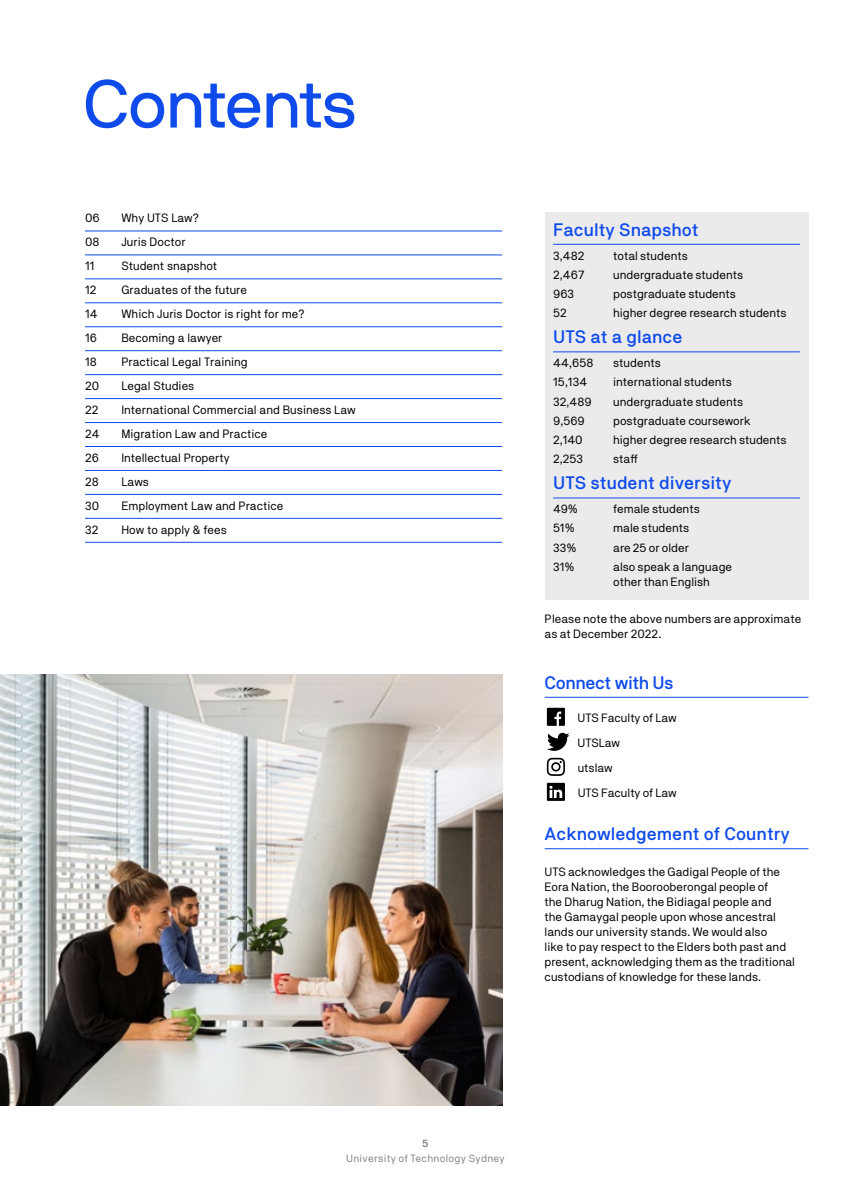
<style>
.page{position:relative;width:851px;height:1191px;background:#fff}
.page>*{position:absolute;margin:0;border:0;box-sizing:border-box;transform-origin:0 0}
.t1{font:67.5px "NB International Pro";letter-spacing:-.015em;color:#0f4beb}
.t2{font:500 18px "NB Akademie";color:#0f4beb}
.t3{font:500 18px "NB Akademie";letter-spacing:-.025em;color:#0f4beb}
.t4{font:12px/15px "NB Akademie";color:#000}
.t5{font:10.5px "NB Akademie";letter-spacing:.03em;color:#848484}
.t6{font:600 10.5px "NB Akademie";color:#848484}
</style>
<div class="page">
<img style="left:0;top:674px;width:502px;height:432px">
<hr style="left:85px;top:231px;width:417px;height:1px;background:#0f4beb">
<hr style="left:85px;top:255px;width:417px;height:1px;background:#0f4beb">
<hr style="left:85px;top:279px;width:417px;height:1px;background:#0f4beb">
<hr style="left:85px;top:302px;width:417px;height:1px;background:#0f4beb">
<hr style="left:85px;top:326px;width:417px;height:1px;background:#0f4beb">
<hr style="left:85px;top:350px;width:417px;height:1px;background:#0f4beb">
<hr style="left:85px;top:374px;width:417px;height:1px;background:#0f4beb">
<hr style="left:85px;top:398px;width:417px;height:1px;background:#0f4beb">
<hr style="left:85px;top:422px;width:417px;height:1px;background:#0f4beb">
<hr style="left:85px;top:446px;width:417px;height:1px;background:#0f4beb">
<hr style="left:85px;top:470px;width:417px;height:1px;background:#0f4beb">
<hr style="left:85px;top:494px;width:417px;height:1px;background:#0f4beb">
<hr style="left:85px;top:518px;width:417px;height:1px;background:#0f4beb">
<hr style="left:85px;top:542px;width:417px;height:1px;background:#0f4beb">
<div style="left:544px;top:213px;width:264px;height:387px;background:#ebebeb"></div>
<hr style="left:553px;top:244px;width:246px;height:1px;background:#0f4beb">
<hr style="left:553px;top:351px;width:246px;height:1px;background:#0f4beb">
<hr style="left:553px;top:498px;width:246px;height:1px;background:#0f4beb">
<hr style="left:544px;top:697px;width:264px;height:1px;background:#0f4beb">
<hr style="left:544px;top:848px;width:264px;height:1px;background:#0f4beb">
<svg style="left:546px;top:708px;width:19px;height:18px"></svg>
<svg style="left:547px;top:733px;width:22px;height:18px"></svg>
<svg style="left:546px;top:758px;width:19px;height:18px"></svg>
<svg style="left:546px;top:783px;width:19px;height:18px"></svg>
<h1 class="t1" style="left:83px;top:65px;width:275px">Contents</h1>
<p class="t4" style="left:85px;top:210px;width:16px">06</p>
<p class="t4" style="left:121px;top:210px;width:79px">Why UTS Law?</p>
<p class="t4" style="left:85px;top:234px;width:16px">08</p>
<p class="t4" style="left:121px;top:234px;width:66px">Juris Doctor</p>
<p class="t4" style="left:85px;top:258px;width:11px">11</p>
<p class="t4" style="left:121px;top:258px;width:97px">Student snapshot</p>
<p class="t4" style="left:85px;top:282px;width:13px">12</p>
<p class="t4" style="left:121px;top:282px;width:127px">Graduates of the future</p>
<p class="t4" style="left:85px;top:306px;width:14px">14</p>
<p class="t4" style="left:121px;top:306px;width:184px">Which Juris Doctor is right for me?</p>
<p class="t4" style="left:85px;top:330px;width:14px">16</p>
<p class="t4" style="left:121px;top:330px;width:103px">Becoming a lawyer</p>
<p class="t4" style="left:85px;top:354px;width:13px">18</p>
<p class="t4" style="left:121px;top:354px;width:128px">Practical Legal Training</p>
<p class="t4" style="left:85px;top:378px;width:16px">20</p>
<p class="t4" style="left:121px;top:378px;width:74px">Legal Studies</p>
<p class="t4" style="left:85px;top:402px;width:15px">22</p>
<p class="t4" style="left:121px;top:402px;width:236px">International Commercial and Business Law</p>
<p class="t4" style="left:85px;top:426px;width:16px">24</p>
<p class="t4" style="left:121px;top:426px;width:147px">Migration Law and Practice</p>
<p class="t4" style="left:85px;top:450px;width:15px">26</p>
<p class="t4" style="left:121px;top:450px;width:110px">Intellectual Property</p>
<p class="t4" style="left:85px;top:474px;width:15px">28</p>
<p class="t4" style="left:121px;top:474px;width:29px">Laws</p>
<p class="t4" style="left:85px;top:498px;width:16px">30</p>
<p class="t4" style="left:121px;top:498px;width:164px">Employment Law and Practice</p>
<p class="t4" style="left:85px;top:522px;width:15px">32</p>
<p class="t4" style="left:121px;top:522px;width:107px">How to apply &amp; fees</p>
<h2 class="t2" style="left:553px;top:218px;width:147px">Faculty Snapshot</h2>
<p class="t4" style="left:553px;top:248px;width:33px">3,482</p>
<p class="t4" style="left:613px;top:248px;width:76px">total students</p>
<p class="t4" style="left:553px;top:267px;width:33px">2,467</p>
<p class="t4" style="left:613px;top:267px;width:131px">undergraduate students</p>
<p class="t4" style="left:553px;top:286px;width:23px">963</p>
<p class="t4" style="left:613px;top:286px;width:124px">postgraduate students</p>
<p class="t4" style="left:553px;top:305px;width:15px">52</p>
<p class="t4" style="left:613px;top:305px;width:175px">higher degree research students</p>
<h2 class="t2" style="left:553px;top:326px;width:131px">UTS at a glance</h2>
<p class="t4" style="left:553px;top:355px;width:42px">44,658</p>
<p class="t4" style="left:613px;top:355px;width:49px">students</p>
<p class="t4" style="left:553px;top:374px;width:36px">15,134</p>
<p class="t4" style="left:613px;top:374px;width:120px">international students</p>
<p class="t4" style="left:553px;top:394px;width:40px">32,489</p>
<p class="t4" style="left:613px;top:394px;width:131px">undergraduate students</p>
<p class="t4" style="left:553px;top:413px;width:33px">9,569</p>
<p class="t4" style="left:613px;top:413px;width:139px">postgraduate coursework</p>
<p class="t4" style="left:553px;top:432px;width:31px">2,140</p>
<p class="t4" style="left:613px;top:432px;width:175px">higher degree research students</p>
<p class="t4" style="left:553px;top:451px;width:31px">2,253</p>
<p class="t4" style="left:613px;top:451px;width:26px">staff</p>
<h2 class="t2" style="left:553px;top:472px;width:180px">UTS student diversity</h2>
<p class="t4" style="left:553px;top:501px;width:26px">49%</p>
<p class="t4" style="left:613px;top:501px;width:88px">female students</p>
<p class="t4" style="left:553px;top:520px;width:23px">51%</p>
<p class="t4" style="left:613px;top:520px;width:77px">male students</p>
<p class="t4" style="left:553px;top:540px;width:25px">33%</p>
<p class="t4" style="left:613px;top:540px;width:77px">are 25 or older</p>
<p class="t4" style="left:553px;top:559px;width:23px">31%</p>
<p class="t4" style="left:613px;top:559px;width:120px">also speak a language other than English</p>
<p class="t4" style="left:544px;top:611px;width:258px">Please note the above numbers are approximate as at December 2022.</p>
<h2 class="t3" style="left:544px;top:671px;width:130px">Connect with Us</h2>
<p class="t4" style="left:577px;top:705px;width:101px;line-height:25px">UTS Faculty of Law<br>UTSLaw<br>utslaw<br>UTS Faculty of Law</p>
<h2 class="t2" style="left:544px;top:823px;width:247px">Acknowledgement of Country</h2>
<p class="t4" style="left:544px;top:864px;width:252px">UTS acknowledges the Gadigal People of the Eora Nation, the Boorooberongal people of<br>the Dharug Nation, the Bidiagal people and<br>the Gamaygal people upon whose ancestral lands our university stands. We would also<br>like to pay respect to the Elders both past and present, acknowledging them as the traditional custodians of knowledge for these lands.</p>
<p class="t6" style="left:422px;top:1136px;width:8px">5</p>
<p class="t5" style="left:346px;top:1152px;width:160px">University of Technology Sydney</p>
</div>
